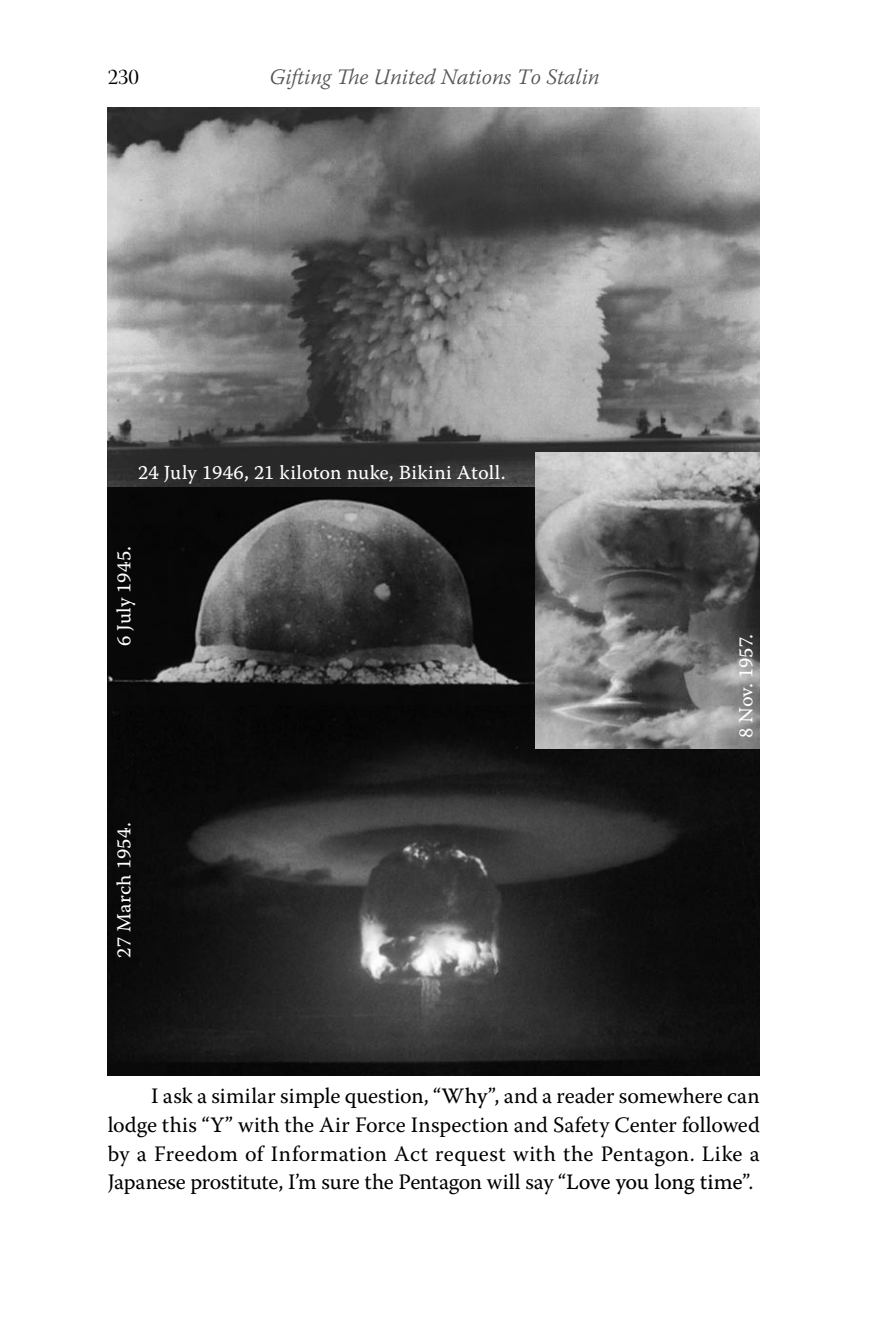
<style>
.page{position:relative;width:879px;height:1321px;background:#fff}
.page>*{position:absolute;margin:0;border:0;box-sizing:border-box;transform-origin:0 0}
.t1{font:22px/28.6px "Warnock Pro";letter-spacing:-.005em;color:#000;text-align:justify}
.t2{font:italic 300 22px "Warnock Pro";color:#555557}
.t3{font:22px "Warnock Pro Disp";color:#000}
.t4{font:20px "Warnock Pro Capt";letter-spacing:.005em;color:#fff}
.s1{font-family:"Warnock Pro Capt"}
</style>
<div class="page">
<img style="left:108px;top:108px;width:652px;height:380px">
<img style="left:108px;top:705px;width:652px;height:370px">
<img style="left:108px;top:488px;width:428px;height:217px">
<img style="left:536px;top:452px;width:224px;height:296px">
<p class="t3" style="left:108px;top:65px;width:33px">230</p>
<p class="t2" style="left:269px;top:64px;width:332px">Gifting The United Nations To Stalin</p>
<p class="t4" style="left:138px;top:460px;width:369px">24 July 1946, 21 kiloton nuke, Bikini Atoll.</p>
<p class="t4" style="left:112px;top:646px;width:102px;rotate:-90deg">6 July 1945.</p>
<p class="t4" style="left:112px;top:958px;width:137px;rotate:-90deg">27 March 1954.</p>
<p class="t4" style="left:734px;top:738px;width:106px;rotate:-90deg">8 Nov. 1957.</p>
<p class="t1" style="left:108px;top:1081px;width:653px;text-indent:44px">I ask a similar simple question, “<span class="s1">Why</span>”, and a reader somewhere can lodge this “<span class="s1">Y</span>” with the Air Force Inspection and Safety Center followed by a Freedom of Information Act request with the Pentagon. Like a Japanese prostitute, I’m sure the Pentagon will say “<span class="s1">Love you long time</span>”.</p>
</div>
